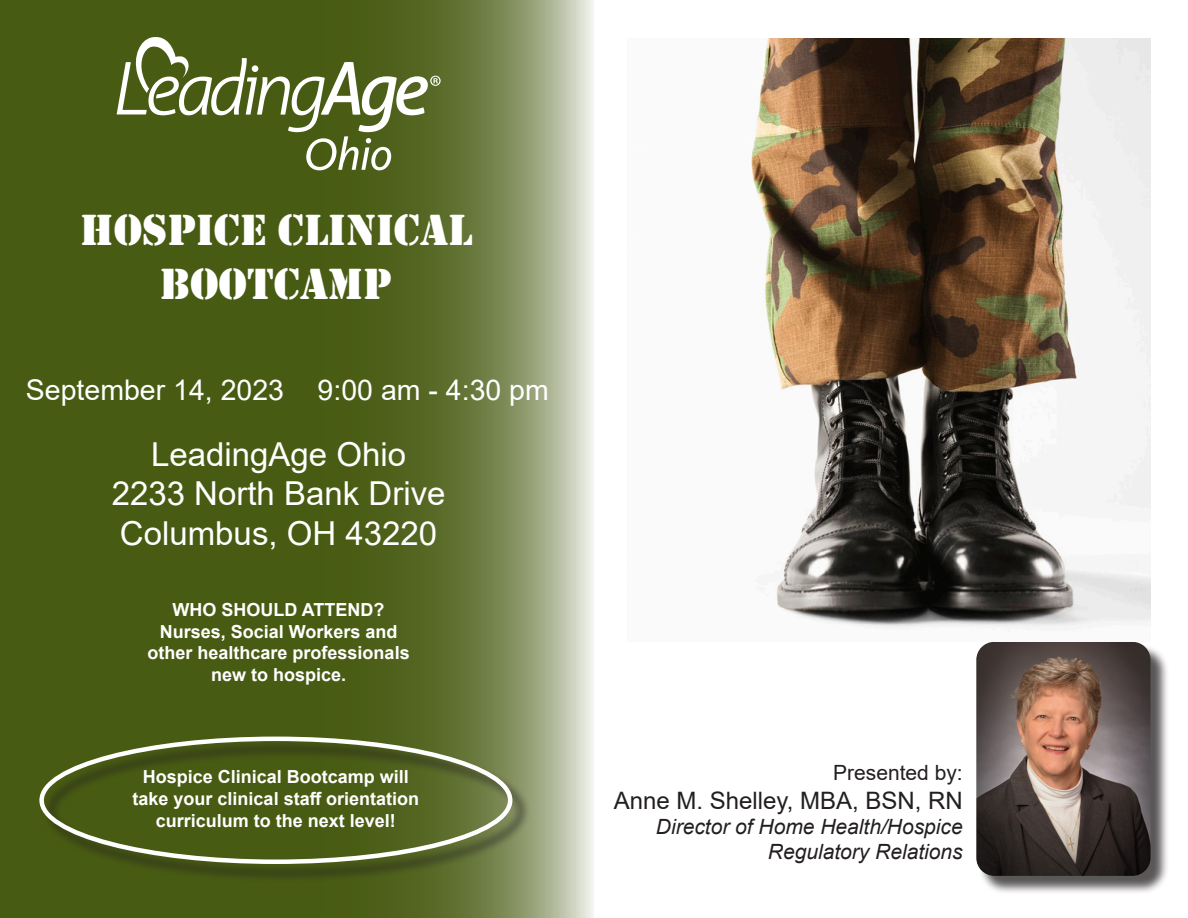
<style>
.page{position:relative;width:1188px;height:918px;background:#fff}
.page>*{position:absolute;margin:0;border:0;box-sizing:border-box;transform-origin:0 0}
.t1{font:45px/54px "Stencil";color:#fff;text-align:center}
.t2{font:33px "Arial";color:#fff}
.t3{font:28.5px "Arial";color:#fff}
.t4{font:24px "Arial";color:#231f20}
.t5{font:italic 21px/25.2px "Arial";color:#231f20;text-align:right}
.t6{font:21px "Arial";color:#231f20}
.t7{font:700 18px/21.6px "Arial";color:#fff;text-align:center}
</style>
<div class="page">
<div style="left:979px;top:644px;width:190px;height:251px;background:#231f20;opacity:.75"></div>
<img style="left:976px;top:642px;width:175px;height:234px">
<svg style="left:0;top:0;width:594px;height:918px;background:#596a28"></svg>
<img style="left:750px;top:39px;width:401px;height:589px">
<svg style="left:117px;top:37px;width:324px;height:133px;background:#69783c"></svg>
<div style="left:42px;top:739px;width:489px;height:143px;background:#231f20;opacity:.75"></div>
<div style="left:39px;top:737px;width:473px;height:127px;border:4px solid #fff;border-radius:50%"></div>
<p class="t1" style="left:80px;top:204px;width:394px">HOSPICE CLINICAL<br>BOOTCAMP</p>
<p class="t3" style="left:26px;top:370px;width:260px">September 14, 2023</p>
<p class="t3" style="left:318px;top:370px;width:233px">9:00 am - 4:30 pm</p>
<p class="t2" style="left:151px;top:431px;width:256px">LeadingAge Ohio</p>
<p class="t2" style="left:112px;top:471px;width:335px">2233 North Bank Drive</p>
<p class="t2" style="left:120px;top:511px;width:319px">Columbus, OH 43220</p>
<p class="t7" style="left:173px;top:599px;width:213px">WHO SHOULD ATTEND?</p>
<p class="t7" style="left:160px;top:621px;width:239px">Nurses, Social Workers and</p>
<p class="t7" style="left:148px;top:642px;width:264px">other healthcare professionals</p>
<p class="t7" style="left:211px;top:664px;width:137px">new to hospice.</p>
<p class="t7" style="left:133px;top:767px;width:288px">Hospice Clinical Bootcamp will take your clinical staff orientation curriculum to the next level!</p>
<p class="t6" style="left:833px;top:758px;width:131px">Presented by:</p>
<p class="t4" style="left:614px;top:784px;width:351px">Anne M. Shelley, MBA, BSN, RN</p>
<p class="t5" style="left:656px;top:814px;width:308px">Director of Home Health/Hospice<br>Regulatory Relations</p>
</div>
